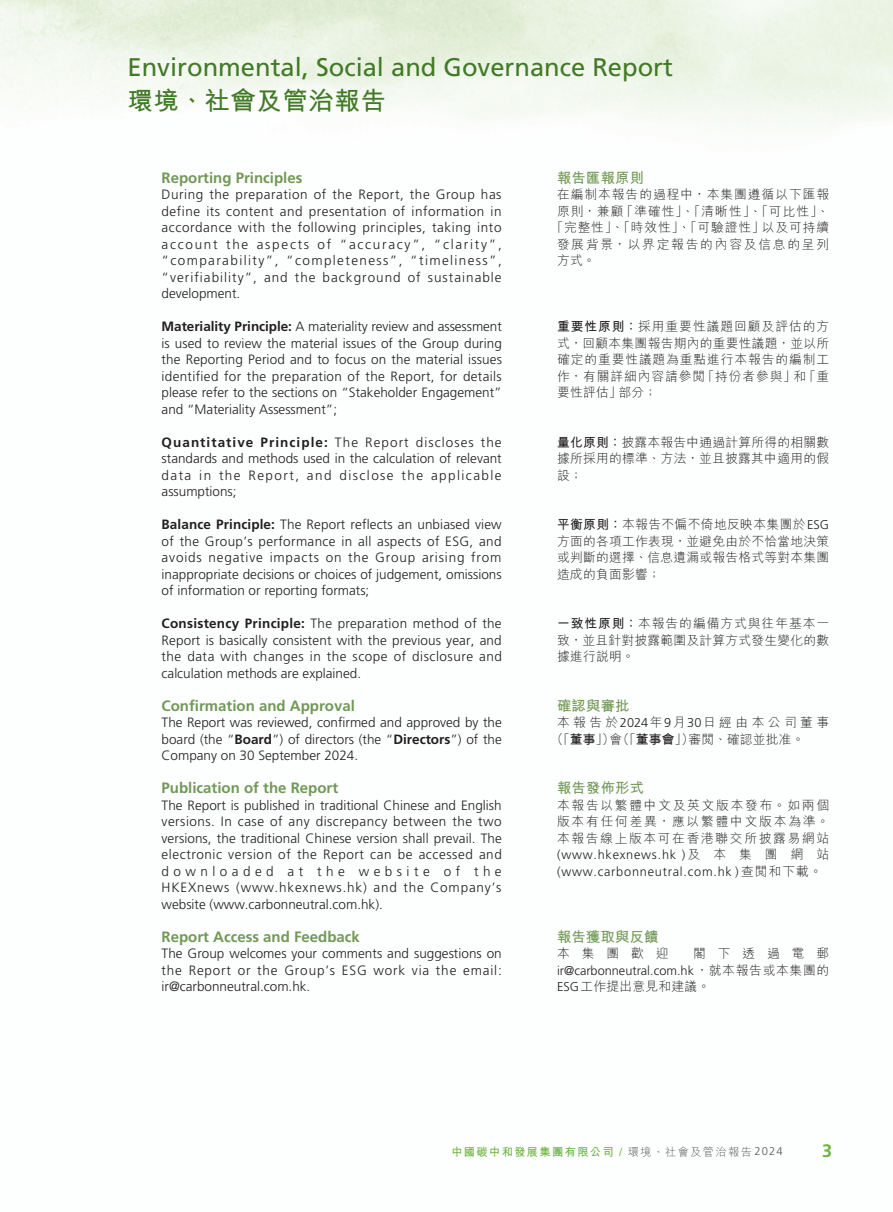
<style>
.page{position:relative;width:893px;height:1212px;background:#fff}
.page>*{position:absolute;margin:0;border:0;box-sizing:border-box;transform-origin:0 0}
.t1{font:25.5px "Frutiger LT Std";color:#427a27}
.t2{font:700 25.5px "M Hei HK";letter-spacing:.02em;color:#427a27}
.t3{font:700 18px "Frutiger LT Std";color:#6cb43f}
._02_H2_E{font:700 15px "Frutiger LT Std";color:#729957}
._002_H2_C{font:700 14.25px "M Hei HK";letter-spacing:.02em;color:#729957}
._00_txt_E{font:300 13.5px/16.5px "Frutiger LT Std";color:#231f20;text-align:justify}
._000_txt_C{font:300 12.75px/16.5px "M Hei HK";letter-spacing:.07em;color:#231f20;text-align:justify}
._000_txt_C-2{font:300 12.75px/16.5px "M Hei HK";letter-spacing:.27em;color:#231f20}
._000_txt_C-3{font:300 12.75px "M Hei HK";letter-spacing:.14em;color:#231f20}
.t4{font:700 11.25px "M Hei HK";letter-spacing:.12em;color:#6cb43f}
.s1{font-weight:700}
.s2{font-family:"Frutiger LT Std"}
.s3{font-weight:300;color:#57585a}
.s4{font-family:"Frutiger LT Std";font-weight:300;color:#57585a}
</style>
<div class="page">
<h1 class="t1" style="left:128px;top:53px;width:547px">Environmental, Social and Governance Report</h1>
<h1 class="t2" style="left:128px;top:82px;width:260px">環境、社會及管治報告</h1>
<p class="_02_H2_E" style="left:162px;top:169px;width:142px">Reporting Principles</p>
<p class="_00_txt_E" style="left:162px;top:186px;width:342px">During the preparation of the Report, the Group has define its content and presentation of information in accordance with the following principles, taking into account the aspects of “accuracy”, “clarity”, “comparability”, “completeness”, “timeliness”, “verifiability”, and the background of sustainable development.</p>
<p class="_00_txt_E" style="left:162px;top:318px;width:342px"><span class="s1">Materiality Principle:</span> A materiality review and assessment is used to review the material issues of the Group during the Reporting Period and to focus on the material issues identified for the preparation of the Report, for details please refer to the sections on “Stakeholder Engagement” and “Materiality Assessment”;</p>
<p class="_00_txt_E" style="left:162px;top:434px;width:342px"><span class="s1">Quantitative Principle:</span> The Report discloses the standards and methods used in the calculation of relevant data in the Report, and disclose the applicable assumptions;</p>
<p class="_00_txt_E" style="left:162px;top:516px;width:342px"><span class="s1">Balance Principle:</span> The Report reflects an unbiased view of the Group’s performance in all aspects of ESG, and avoids negative impacts on the Group arising from inappropriate decisions or choices of judgement, omissions of information or reporting formats;</p>
<p class="_00_txt_E" style="left:162px;top:615px;width:342px"><span class="s1">Consistency Principle:</span> The preparation method of the Report is basically consistent with the previous year, and the data with changes in the scope of disclosure and calculation methods are explained.</p>
<p class="_02_H2_E" style="left:162px;top:697px;width:195px">Confirmation and Approval</p>
<p class="_00_txt_E" style="left:162px;top:714px;width:342px">The Report was reviewed, confirmed and approved by the board (the “<span class="s1">Board</span>”) of directors (the “<span class="s1">Directors</span>”) of the Company on 30 September 2024.</p>
<p class="_02_H2_E" style="left:162px;top:779px;width:178px">Publication of the Report</p>
<p class="_00_txt_E" style="left:162px;top:797px;width:342px">The Report is published in traditional Chinese and English versions. In case of any discrepancy between the two versions, the traditional Chinese version shall prevail. The electronic version of the Report can be accessed and downloaded at the website of the HKEXnews (www.hkexnews.hk) and the Company’s website (www.carbonneutral.com.hk).</p>
<p class="_02_H2_E" style="left:162px;top:928px;width:200px">Report Access and Feedback</p>
<p class="_00_txt_E" style="left:162px;top:945px;width:342px">The Group welcomes your comments and suggestions on the Report or the Group’s ESG work via the email: ir@carbonneutral.com.hk.</p>
<p class="_002_H2_C" style="left:557px;top:167px;width:88px">報告匯報原則</p>
<p class="_000_txt_C" style="left:557px;top:186px;width:274px">在編制本報告的過程中，本集團遵循以下匯報</p>
<p class="_000_txt_C" style="left:557px;top:203px;width:274px">原則，兼顧「準確性」、「清晰性」、「可比性」、</p>
<p class="_000_txt_C" style="left:551px;top:219px;width:280px">「完整性」、「時效性」、「可驗證性」以及可持續</p>
<p class="_000_txt_C-3" style="left:557px;top:238px;width:274px">發展背景，以界定報告的內容及信息的呈列</p>
<p class="_000_txt_C" style="left:557px;top:252px;width:40px">方式。</p>
<p class="_000_txt_C" style="left:557px;top:318px;width:274px"><span class="s1">重要性原則：</span>採用重要性議題回顧及評估的方式，回顧本集團報告期內的重要性議題，並以所確定的重要性議題為重點進行本報告的編制工作，有關詳細內容請參閱「持份者參與」和「重要性評估」部分；</p>
<p class="_000_txt_C" style="left:557px;top:434px;width:274px"><span class="s1">量化原則：</span>披露本報告中通過計算所得的相關數據所採用的標準、方法，並且披露其中適用的假設；</p>
<p class="_000_txt_C" style="left:557px;top:516px;width:274px"><span class="s1">平衡原則：</span>本報告不偏不倚地反映本集團於<span class="s2">ESG</span>方面的各項工作表現，並避免由於不恰當地決策或判斷的選擇、信息遺漏或報告格式等對本集團造成的負面影響；</p>
<p class="_000_txt_C" style="left:557px;top:615px;width:274px"><span class="s1">一致性原則：</span>本報告的編備方式與往年基本一致，並且針對披露範圍及計算方式發生變化的數據進行說明。</p>
<p class="_002_H2_C" style="left:557px;top:695px;width:74px">確認與審批</p>
<p class="_000_txt_C-2" style="left:551px;top:714px;width:280px;text-indent:6px">本報告於<span class="s2">2024</span>年<span class="s2">9</span>月<span class="s2">30</span>日經由本公司董事（「<span class="s1">董事</span>」）會（「<span class="s1">董事會</span>」）審閱、確認並批准。</p>
<p class="_002_H2_C" style="left:557px;top:778px;width:88px">報告發佈形式</p>
<p class="_000_txt_C" style="left:557px;top:797px;width:274px">本報告以繁體中文及英文版本發布。如兩個版本有任何差異，應以繁體中文版本為準。本報告線上版本可在香港聯交所披露易網站<span class="s2">(www.hkexnews.hk )</span> 及 本 集 團 網 站<span class="s2">(www.carbonneutral.com.hk )</span> 查閱和下載。</p>
<p class="_002_H2_C" style="left:557px;top:926px;width:103px">報告獲取與反饋</p>
<p class="_000_txt_C" style="left:557px;top:945px;width:113px">本集團歡迎</p>
<p class="_000_txt_C" style="left:557px;top:945px;width:274px;text-indent:136px">閣下透過電郵<span class="s2">ir@carbonneutral.com.hk</span>，就本報告或本集團的<span class="s2">ESG</span>工作提出意見和建議。</p>
<p class="t4" style="left:451px;top:1143px;width:333px">中國碳中和發展集團有限公司 / <span class="s3">環境、社會及管治報告</span><span class="s4">2024</span></p>
<h2 class="t3" style="left:822px;top:1140px;width:12px">3</h2>
</div>
